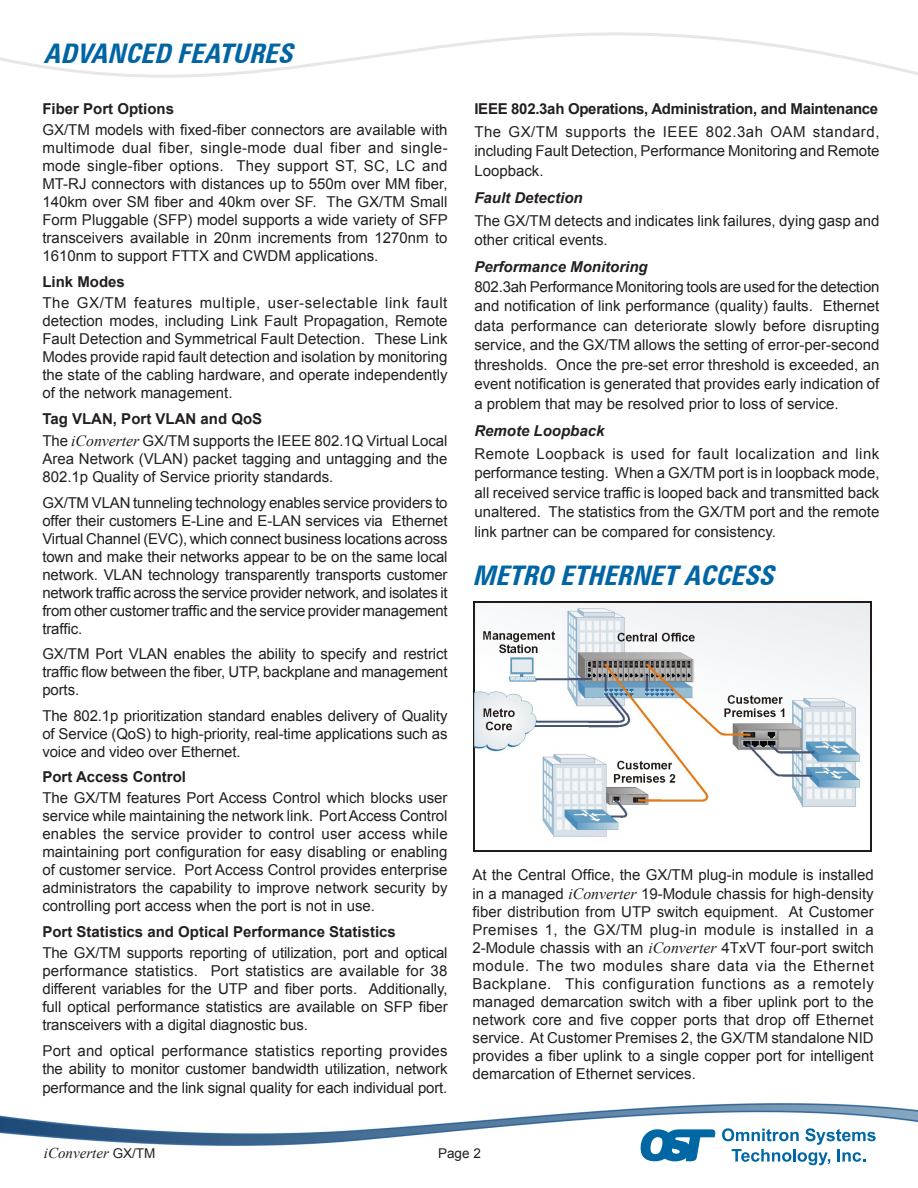
<style>
.page{position:relative;width:918px;height:1188px;background:#fff}
.page>*{position:absolute;margin:0;border:0;box-sizing:border-box;transform-origin:0 0}
.Omnitron_Bullets_Nar{font:italic 700 condensed 27px "Zurich BT";color:#0065a4}
.Omnitron_Body_Text{font:15px/18px "Arial";color:#231f20;text-align:justify}
.Omnitron_Body_Text-2{font:700 15px "Arial";color:#231f20}
.Omnitron_Body_Text-3{font:700 15px "Arial";letter-spacing:-.02em;color:#231f20}
.Omnitron_Body_Text-4{font:italic 700 15px "Arial";color:#231f20}
.t1{font:italic 15px "Times New Roman";color:#231f20}
.t2{font:13.5px "Arial";color:#231f20}
.s1{font-family:"Times New Roman";font-style:italic;font-size:15.75px}
.s2{font-family:"Arial";font-style:normal;font-size:13.5px}
</style>
<div class="page">
<img style="left:0;top:1103px;width:918px;height:42px">
<svg style="left:641px;top:1129px;width:75px;height:33px"></svg>
<svg style="left:722px;top:1128px;width:154px;height:37px"></svg>
<svg style="left:0;top:32px;width:918px;height:46px"></svg>
<img style="left:474px;top:602px;width:397px;height:249px">
<p class="Omnitron_Bullets_Nar" style="left:44px;top:37px;width:258px">ADVANCED FEATURES</p>
<p class="Omnitron_Body_Text-2" style="left:42px;top:99px;width:133px">Fiber Port Options</p>
<p class="Omnitron_Body_Text" style="left:42px;top:121px;width:407px">GX/TM models with fixed-fiber connectors are available with multimode dual fiber, single-mode dual fiber and single&shy;mode single-fiber options. They support ST, SC, LC and MT-RJ connectors with distances up to 550m over MM fiber, 140km over SM fiber and 40km over SF. The GX/TM Small Form Pluggable (SFP) model supports a wide variety of SFP transceivers available in 20nm increments from 1270nm to 1610nm to support FTTX and CWDM applications.</p>
<p class="Omnitron_Body_Text-2" style="left:42px;top:272px;width:84px">Link Modes</p>
<p class="Omnitron_Body_Text" style="left:42px;top:294px;width:407px">The GX/TM features multiple, user-selectable link fault detection modes, including Link Fault Propagation, Remote Fault Detection and Symmetrical Fault Detection. These Link Modes provide rapid fault detection and isolation by monitoring the state of the cabling hardware, and operate independently of the network management.</p>
<p class="Omnitron_Body_Text-2" style="left:42px;top:409px;width:221px">Tag VLAN, Port VLAN and QoS</p>
<p class="Omnitron_Body_Text" style="left:42px;top:432px;width:407px">The <span class="s1">iConverter</span> GX/TM supports the IEEE 802.1Q Virtual Local Area Network (VLAN) packet tagging and untagging and the 802.1p Quality of Service priority standards.</p>
<p class="Omnitron_Body_Text" style="left:42px;top:493px;width:407px">GX/TM VLAN tunneling technology enables service providers to offer their customers E-Line and E-LAN services via Ethernet Virtual Channel (EVC), which connect business locations across town and make their networks appear to be on the same local network. VLAN technology transparently transports customer network traffic across the service provider network, and isolates it from other customer traffic and the service provider management traffic.</p>
<p class="Omnitron_Body_Text" style="left:42px;top:645px;width:407px">GX/TM Port VLAN enables the ability to specify and restrict traffic flow between the fiber, UTP, backplane and management ports.</p>
<p class="Omnitron_Body_Text" style="left:42px;top:707px;width:407px">The 802.1p prioritization standard enables delivery of Quality of Service (QoS) to high-priority, real-time applications such as voice and video over Ethernet.</p>
<p class="Omnitron_Body_Text-2" style="left:42px;top:767px;width:145px">Port Access Control</p>
<p class="Omnitron_Body_Text" style="left:42px;top:789px;width:407px">The GX/TM features Port Access Control which blocks user service while maintaining the network link. Port Access Control enables the service provider to control user access while maintaining port configuration for easy disabling or enabling of customer service. Port Access Control provides enterprise administrators the capability to improve network security by controlling port access when the port is not in use.</p>
<p class="Omnitron_Body_Text-2" style="left:42px;top:922px;width:355px">Port Statistics and Optical Performance Statistics</p>
<p class="Omnitron_Body_Text" style="left:42px;top:944px;width:407px">The GX/TM supports reporting of utilization, port and optical performance statistics. Port statistics are available for 38 different variables for the UTP and fiber ports. Additionally, full optical performance statistics are available on SFP fiber transceivers with a digital diagnostic bus.</p>
<p class="Omnitron_Body_Text" style="left:42px;top:1042px;width:407px">Port and optical performance statistics reporting provides the ability to monitor customer bandwidth utilization, network</p>
<p class="Omnitron_Body_Text" style="left:42px;top:1079px;width:407px">performance and the link signal quality for each individual port.</p>
<p class="Omnitron_Body_Text-3" style="left:474px;top:99px;width:405px">IEEE 802.3ah Operations, Administration, and Maintenance</p>
<p class="Omnitron_Body_Text" style="left:474px;top:122px;width:407px;line-height:19.5px">The GX/TM supports the IEEE 802.3ah OAM standard, including Fault Detection, Performance Monitoring and Remote Loopback.</p>
<p class="Omnitron_Body_Text-4" style="left:474px;top:188px;width:110px">Fault Detection</p>
<p class="Omnitron_Body_Text" style="left:474px;top:211px;width:406px;line-height:19.5px">The GX/TM detects and indicates link failures, dying gasp and other critical events.</p>
<p class="Omnitron_Body_Text-4" style="left:474px;top:257px;width:175px">Performance Monitoring</p>
<p class="Omnitron_Body_Text" style="left:474px;top:277px;width:407px;line-height:19.5px">802.3ah Performance Monitoring tools are used for the detection and notification of link performance (quality) faults. Ethernet data performance can deteriorate slowly before disrupting service, and the GX/TM allows the setting of error-per-second thresholds. Once the pre-set error threshold is exceeded, an event notification is generated that provides early indication of a problem that may be resolved prior to loss of service.</p>
<p class="Omnitron_Body_Text-4" style="left:474px;top:421px;width:132px">Remote Loopback</p>
<p class="Omnitron_Body_Text" style="left:474px;top:444px;width:407px;line-height:19.5px">Remote Loopback is used for fault localization and link performance testing. When a GX/TM port is in loopback mode, all received service traffic is looped back and transmitted back unaltered. The statistics from the GX/TM port and the remote link partner can be compared for consistency.</p>
<p class="Omnitron_Bullets_Nar" style="left:472px;top:559px;width:311px">METRO ETHERNETACCESS</p>
<p class="Omnitron_Body_Text" style="left:472px;top:865px;width:403px">At the Central Office, the GX/TM plug-in module is installed in a managed <span class="s1">iConverter</span> 19-Module chassis for high-density fiber distribution from UTP switch equipment. At Customer Premises 1, the GX/TM plug-in module is installed in a 2-Module chassis with an <span class="s1">iConverter</span> 4TxVT four-port switch module. The two modules share data via the Ethernet Backplane. This configuration functions as a remotely managed demarcation switch with a fiber uplink port to the network core and five copper ports that drop off Ethernet service. At Customer Premises 2, the GX/TM standalone NID provides a fiber uplink to a single copper port for intelligent demarcation of Ethernet services.</p>
<p class="t1" style="left:44px;top:1143px;width:113px">iConverter <span class="s2">GX/TM</span></p>
<p class="t2" style="left:438px;top:1144px;width:44px">Page 2</p>
</div>
